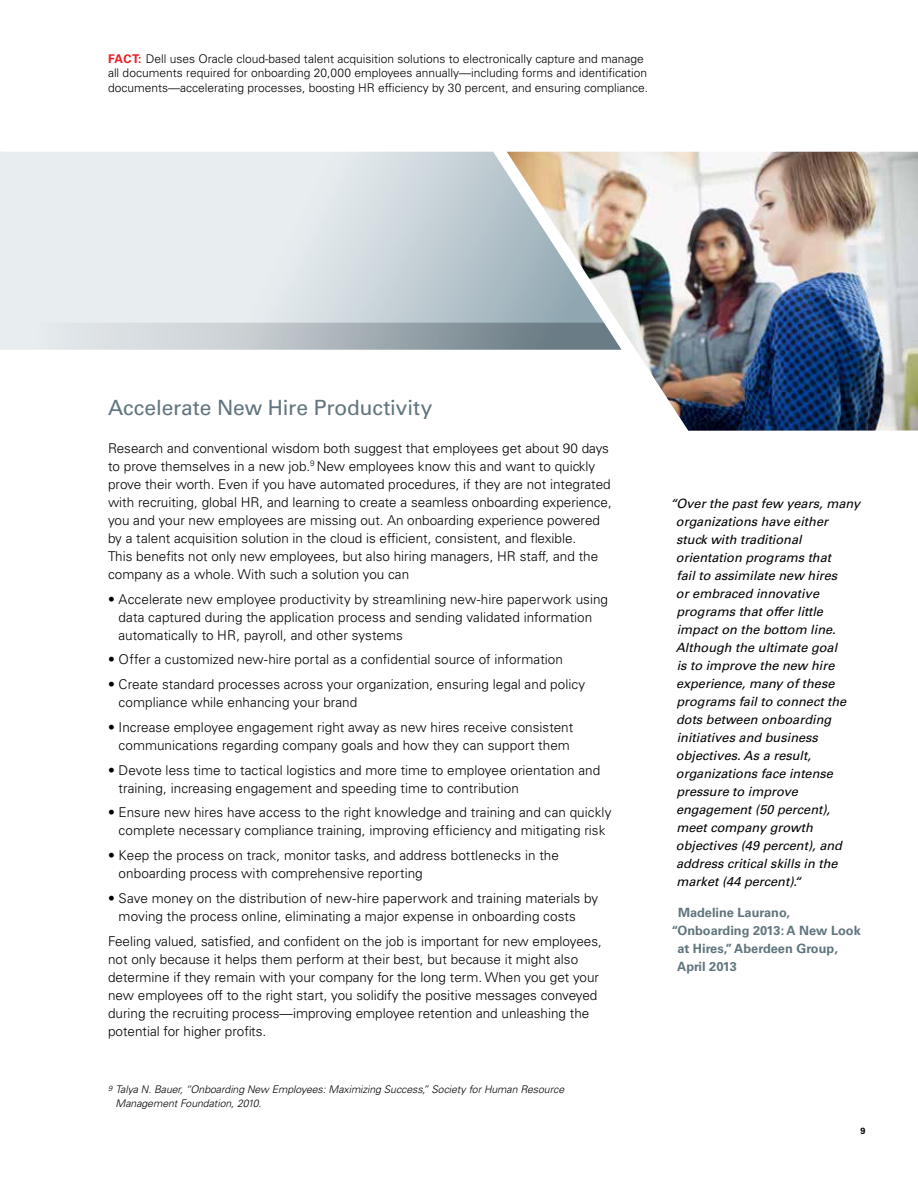
<style>
.page{position:relative;width:918px;height:1188px;background:#fff}
.page>*{position:absolute;margin:0;border:0;box-sizing:border-box;transform-origin:0 0}
.t1{font:21px "Univers LT Std";letter-spacing:-.005em;color:#60757d}
.t2{font:300 13.5px/18px "Univers LT Std";color:#000}
.t3{font:italic 12.75px/18px "Univers LT Std";color:#000}
.t4{font:700 12.75px "Univers LT Std";color:#60757d}
.t5{font:300 12px/14.7px "Univers LT Std";color:#000}
.t6{font:italic 300 10.5px/13.5px "Univers LT Std";letter-spacing:-.005em;color:#000}
.t7{font:700 9px "Univers LT Std";color:#000}
.s1{font-weight:700;color:#ed1d24}
</style>
<div class="page">
<svg style="left:0;top:152px;width:507px;height:171px"></svg>
<svg style="left:0;top:323px;width:507px;height:27px"></svg>
<img style="left:507px;top:152px;width:411px;height:279px">
<p class="t5" style="left:108px;top:51px;width:542px"><span class="s1">FACT:</span> Dell uses Oracle cloud-based talent acquisition solutions to electronically capture and manage all documents required for onboarding 20,000 employees annually—including forms and identification documents—accelerating processes, boosting HR efficiency by 30 percent, and ensuring compliance.</p>
<h1 class="t1" style="left:108px;top:395px;width:326px">Accelerate New Hire Productivity</h1>
<p class="t2" style="left:108px;top:439px;width:505px">Research and conventional wisdom both suggest that employees get about 90 days to prove themselves in a new job.<sup>9</sup> New employees know this and want to quickly prove their worth. Even if you have automated procedures, if they are not integrated with recruiting, global HR, and learning to create a seamless onboarding experience, you and your new employees are missing out. An onboarding experience powered by a talent acquisition solution in the cloud is efficient, consistent, and flexible.<br>This benefits not only new employees, but also hiring managers, HR staff, and the company as a whole. With such a solution you can</p>
<p class="t2" style="left:119px;top:590px;width:491px;text-indent:-11px">• Accelerate new employee productivity by streamlining new-hire paperwork using data captured during the application process and sending validated information automatically to HR, payroll, and other systems</p>
<p class="t2" style="left:108px;top:651px;width:456px">• Offer a customized new-hire portal as a confidential source of information</p>
<p class="t2" style="left:119px;top:675px;width:468px;text-indent:-11px">• Create standard processes across your organization, ensuring legal and policy compliance while enhancing your brand</p>
<p class="t2" style="left:108px;top:718px;width:467px;text-align:center">• Increase employee engagement right away as new hires receive consistent communications regarding company goals and how they can support them</p>
<p class="t2" style="left:119px;top:761px;width:483px;text-indent:-11px">• Devote less time to tactical logistics and more time to employee orientation and training, increasing engagement and speeding time to contribution</p>
<p class="t2" style="left:108px;top:804px;width:505px;text-align:center">• Ensure new hires have access to the right knowledge and training and can quickly complete necessary compliance training, improving efficiency and mitigating risk</p>
<p class="t2" style="left:119px;top:846px;width:442px;text-indent:-11px">• Keep the process on track, monitor tasks, and address bottlenecks in the onboarding process with comprehensive reporting</p>
<p class="t2" style="left:119px;top:889px;width:481px;text-indent:-11px">• Save money on the distribution of new-hire paperwork and training materials by moving the process online, eliminating a major expense in onboarding costs</p>
<p class="t2" style="left:108px;top:932px;width:495px">Feeling valued, satisfied, and confident on the job is important for new employees, not only because it helps them perform at their best, but because it might also determine if they remain with your company for the long term. When you get your new employees off to the right start, you solidify the positive messages conveyed during the recruiting process—improving employee retention and unleashing the potential for higher profits.</p>
<p class="t6" style="left:116px;top:1083px;width:450px;text-indent:-8px"><sup>9</sup> Talya N. Bauer, “Onboarding New Employees: Maximizing Success,” Society for Human Resource<br>Management Foundation, 2010.</p>
<p class="t3" style="left:676px;top:494px;width:186px;text-indent:-6px">“Over the past few years, many organizations have either stuck with traditional orientation programs that<br>fail to assimilate new hires<br>or embraced innovative programs that offer little impact on the bottom line.<br>Although the ultimate goal<br>is to improve the new hire experience, many of these programs fail to connect the dots between onboarding initiatives and business objectives. As a result, organizations face intense pressure to improve engagement (50 percent), meet company growth objectives (49 percent), and address critical skills in the market (44 percent).“</p>
<p class="t4" style="left:678px;top:905px;width:114px">Madeline Laurano,</p>
<p class="t4" style="left:671px;top:923px;width:191px">“Onboarding 2013: A New Look</p>
<p class="t4" style="left:677px;top:941px;width:162px">at Hires,” Aberdeen Group,</p>
<p class="t4" style="left:677px;top:959px;width:61px">April 2013</p>
<p class="t7" style="left:860px;top:1126px;width:7px">9</p>
</div>
